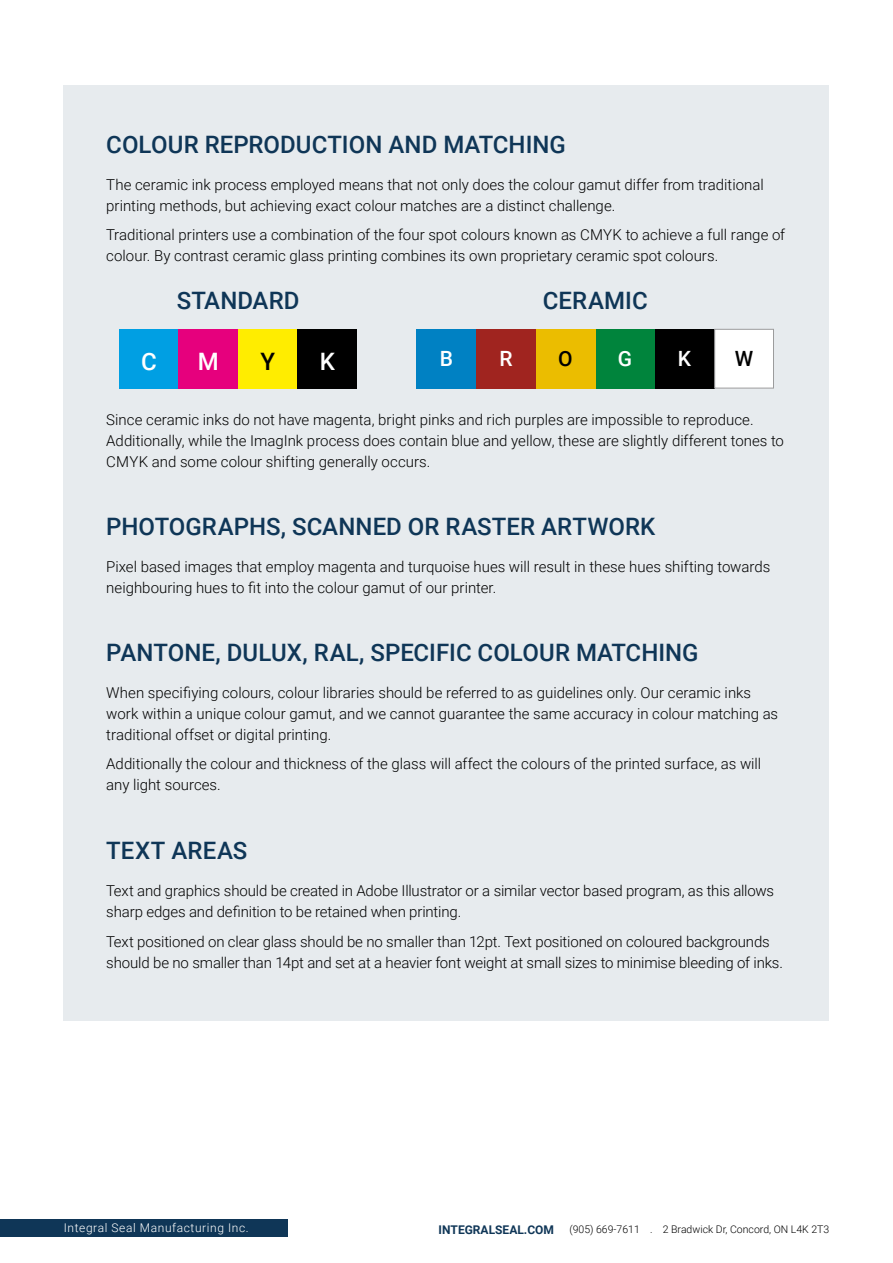
<style>
.page{position:relative;width:893px;height:1263px;background:#fff}
.page>*{position:absolute;margin:0;border:0;box-sizing:border-box;transform-origin:0 0}
.Heading{font:500 24px "Roboto";color:#0f3657}
.Body_Copy{font:500 24px "Roboto";letter-spacing:.005em;color:#0f3657}
.Body_Copy-2{font:500 24px "Roboto";color:#fff}
.Body_Copy-3{font:500 24px "Roboto";color:#000}
.Body_Copy-4{font:500 21px "Roboto";color:#fff}
.Body_Copy-5{font:500 21px "Roboto";color:#000}
.t1{font:300 15px/21px "Roboto";color:#000}
.t2{font:300 12px "Roboto";letter-spacing:.05em;color:#fff}
.t3{font:700 12px "Roboto";color:#0f3657}
.t4{font:300 10.5px "Roboto";color:#000}
</style>
<div class="page">
<div style="left:64px;top:85px;width:765px;height:936px;background:#e7ebee"></div>
<div style="left:119px;top:329px;width:60px;height:59px;background:#009fe3"></div>
<div style="left:417px;top:329px;width:59px;height:59px;background:#0081c3"></div>
<div style="left:595px;top:329px;width:60px;height:59px;background:#00843c"></div>
<div style="left:238px;top:329px;width:60px;height:59px;background:#ffed00"></div>
<div style="left:536px;top:329px;width:59px;height:59px;background:#ebbd00"></div>
<div style="left:179px;top:329px;width:59px;height:59px;background:#e6007d"></div>
<div style="left:476px;top:329px;width:60px;height:59px;background:#a0241f"></div>
<div style="left:298px;top:329px;width:59px;height:59px;background:#000"></div>
<div style="left:655px;top:329px;width:59px;height:59px;background:#000"></div>
<div style="left:714px;top:329px;width:60px;height:59px;background:#fff;border:1px solid #9c9c9d"></div>
<div style="left:0;top:1219px;width:287px;height:17px;background:#0f3657"></div>
<p class="Heading" style="left:106px;top:127px;width:461px">COLOUR REPRODUCTION AND MATCHING</p>
<p class="t1" style="left:106px;top:173px;width:659px">The ceramic ink process employed means that not only does the colour gamut differ from traditional printing methods, but achieving exact colour matches are a distinct challenge.</p>
<p class="t1" style="left:106px;top:224px;width:680px">Traditional printers use a combination of the four spot colours known as CMYK to achieve a full range of colour. By contrast ceramic glass printing combines its own proprietary ceramic spot colours.</p>
<p class="Body_Copy" style="left:177px;top:283px;width:124px">STANDARD</p>
<p class="Body_Copy" style="left:543px;top:283px;width:106px">CERAMIC</p>
<p class="Body_Copy-2" style="left:141px;top:344px;width:17px">C</p>
<p class="Body_Copy-2" style="left:198px;top:344px;width:22px">M</p>
<p class="Body_Copy-3" style="left:261px;top:344px;width:16px">Y</p>
<p class="Body_Copy-2" style="left:320px;top:344px;width:17px">K</p>
<p class="Body_Copy-4" style="left:440px;top:344px;width:15px">B</p>
<p class="Body_Copy-4" style="left:499px;top:344px;width:15px">R</p>
<p class="Body_Copy-5" style="left:558px;top:344px;width:16px">O</p>
<p class="Body_Copy-4" style="left:618px;top:344px;width:16px">G</p>
<p class="Body_Copy-4" style="left:678px;top:344px;width:15px">K</p>
<p class="Body_Copy-5" style="left:735px;top:344px;width:20px">W</p>
<p class="t1" style="left:106px;top:409px;width:679px">Since ceramic inks do not have magenta, bright pinks and rich purples are impossible to reproduce.<br>Additionally, while the ImagInk process does contain blue and yellow, these are slightly different tones to<br>CMYK and some colour shifting generally occurs.</p>
<p class="Heading" style="left:106px;top:510px;width:550px">PHOTOGRAPHS, SCANNED OR RASTER ARTWORK</p>
<p class="t1" style="left:106px;top:556px;width:665px">Pixel based images that employ magenta and turquoise hues will result in these hues shifting towards neighbouring hues to fit into the colour gamut of our printer.</p>
<p class="Heading" style="left:106px;top:635px;width:594px">PANTONE, DULUX, RAL, SPECIFIC COLOUR MATCHING</p>
<p class="t1" style="left:106px;top:681px;width:673px">When specifiying colours, colour libraries should be referred to as guidelines only. Our ceramic inks work within a unique colour gamut, and we cannot guarantee the same accuracy in colour matching as traditional offset or digital printing.</p>
<p class="t1" style="left:106px;top:753px;width:656px">Additionally the colour and thickness of the glass will affect the colours of the printed surface, as will any light sources.</p>
<p class="Heading" style="left:106px;top:834px;width:143px">TEXT AREAS</p>
<p class="t1" style="left:106px;top:880px;width:669px">Text and graphics should be created in Adobe Illustrator or a similar vector based program, as this allows sharp edges and definition to be retained when printing.</p>
<p class="t1" style="left:106px;top:930px;width:678px">Text positioned on clear glass should be no smaller than 12pt. Text positioned on coloured backgrounds should be no smaller than 14pt and set at a heavier font weight at small sizes to minimise bleeding of inks.</p>
<p class="t2" style="left:64px;top:1219px;width:187px">Integral Seal Manufacturing Inc.</p>
<p class="t3" style="left:439px;top:1221px;width:117px">INTEGRALSEAL.COM</p>
<p class="t4" style="left:569px;top:1222px;width:261px">(905) 669-7611 . 2 Bradwick Dr, Concord, ON L4K 2T3</p>
</div>
